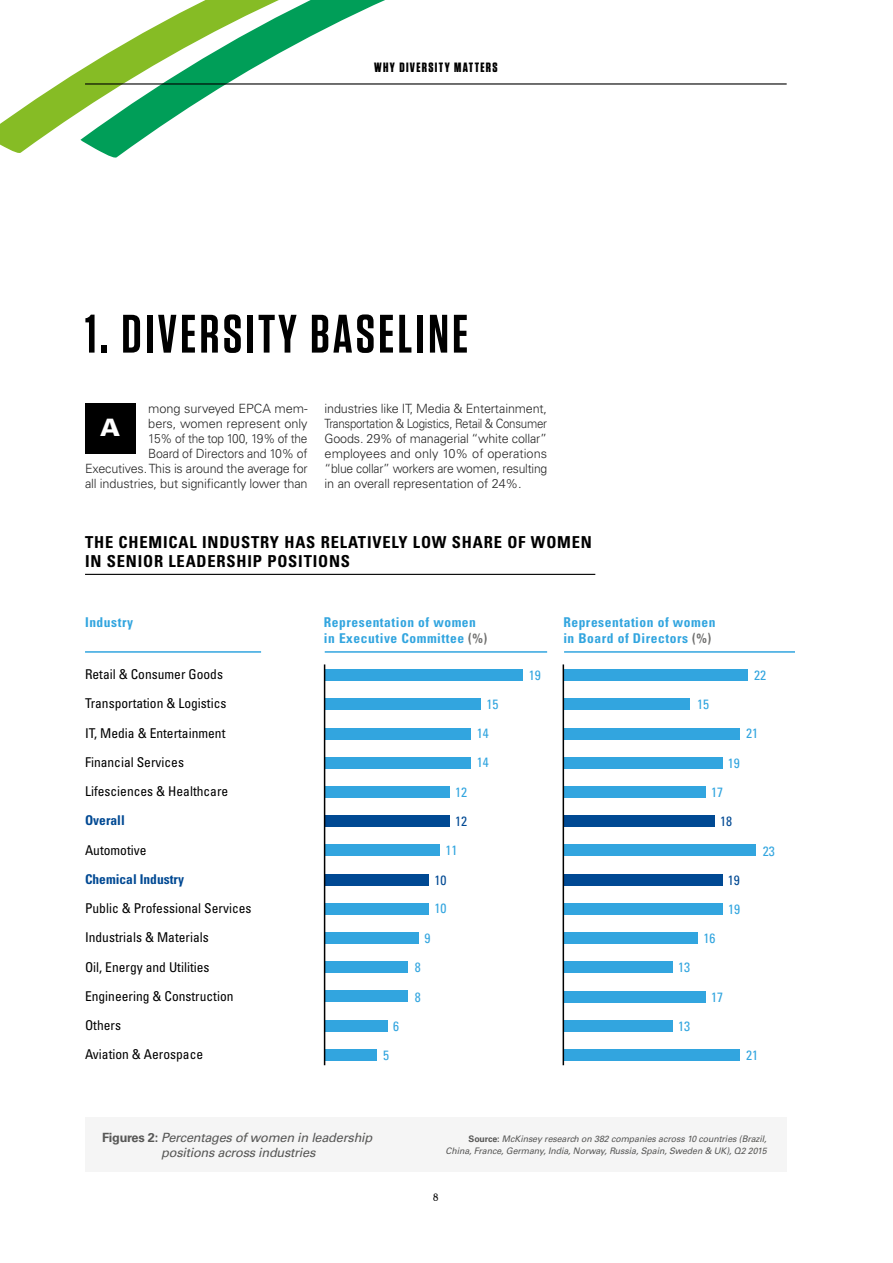
<style>
.page{position:relative;width:893px;height:1263px;background:#fff}
.page>*{position:absolute;margin:0;border:0;box-sizing:border-box;transform-origin:0 0}
.TITLE_-_1{font:600 54px "Tungsten";letter-spacing:.06em;color:#000}
.BODY{font:900 24px "Univers LT Std";color:#fff}
.INTERTITLE{font:700 condensed 16.5px/19.8px "Univers LT Std";letter-spacing:.05em;color:#000}
.t1{font:condensed 13.5px "Univers LT Std";color:#000}
.t2{font:700 condensed 13.5px/16.2px "Univers LT Std";letter-spacing:.04em;color:#32a5df}
.t3{font:condensed 13.5px "Univers LT Std";color:#32a5df}
.t4{font:700 condensed 13.5px "Univers LT Std";color:#004993}
.t5{font:700 13.5px "Tungsten";letter-spacing:.1em;color:#000}
.t6{font:condensed 13.5px "Univers LT Std";color:#004993}
.BODY-2{font:300 12.75px/15px "Univers LT Std";letter-spacing:-.01em;color:#272727;text-align:right}
.LEGENDE_FIGURE{font:italic 12.75px/15px "Univers LT Std";letter-spacing:-.02em;color:#575756;text-align:center}
.t7{font:10.5px "Cheltenham BT";color:#000}
.LEGENDE_FIGURE-2{font:italic 9px/12px "Univers LT Std";letter-spacing:-.01em;color:#575756;text-align:right}
.s1{color:#6f6f6e}
.s2{font-weight:700;font-style:normal}
</style>
<div class="page">
<svg style="left:0;top:0;width:787px;height:153px"></svg>
<hr style="left:85px;top:574px;width:510px;height:1px;background:#000">
<div style="left:85px;top:1118px;width:702px;height:54px;background:#f5f5f5"></div>
<div style="left:325px;top:669px;width:198px;height:12px;background:#32a5df"></div>
<div style="left:325px;top:699px;width:156px;height:11px;background:#32a5df"></div>
<div style="left:325px;top:728px;width:146px;height:11px;background:#32a5df"></div>
<div style="left:325px;top:757px;width:146px;height:11px;background:#32a5df"></div>
<div style="left:325px;top:786px;width:125px;height:11px;background:#32a5df"></div>
<div style="left:325px;top:816px;width:125px;height:11px;background:#004993"></div>
<div style="left:325px;top:845px;width:114px;height:11px;background:#32a5df"></div>
<div style="left:325px;top:874px;width:104px;height:11px;background:#004993"></div>
<div style="left:325px;top:903px;width:104px;height:11px;background:#32a5df"></div>
<div style="left:325px;top:932px;width:94px;height:11px;background:#32a5df"></div>
<div style="left:325px;top:962px;width:83px;height:11px;background:#32a5df"></div>
<div style="left:325px;top:991px;width:83px;height:11px;background:#32a5df"></div>
<div style="left:325px;top:1020px;width:62px;height:11px;background:#32a5df"></div>
<div style="left:325px;top:1049px;width:52px;height:11px;background:#32a5df"></div>
<div style="left:564px;top:670px;width:184px;height:11px;background:#32a5df"></div>
<div style="left:564px;top:699px;width:125px;height:11px;background:#32a5df"></div>
<div style="left:564px;top:728px;width:176px;height:11px;background:#32a5df"></div>
<div style="left:564px;top:757px;width:159px;height:11px;background:#32a5df"></div>
<div style="left:564px;top:786px;width:142px;height:11px;background:#32a5df"></div>
<div style="left:564px;top:816px;width:151px;height:11px;background:#004993"></div>
<div style="left:564px;top:845px;width:192px;height:11px;background:#32a5df"></div>
<div style="left:564px;top:874px;width:159px;height:11px;background:#004993"></div>
<div style="left:564px;top:903px;width:159px;height:11px;background:#32a5df"></div>
<div style="left:564px;top:932px;width:134px;height:12px;background:#32a5df"></div>
<div style="left:564px;top:962px;width:109px;height:11px;background:#32a5df"></div>
<div style="left:564px;top:991px;width:142px;height:11px;background:#32a5df"></div>
<div style="left:564px;top:1020px;width:109px;height:11px;background:#32a5df"></div>
<div style="left:564px;top:1049px;width:176px;height:11px;background:#32a5df"></div>
<hr style="left:85px;top:651px;width:176px;height:2px;background:#32a5df">
<hr style="left:325px;top:651px;width:222px;height:2px;background:#32a5df">
<hr style="left:564px;top:651px;width:231px;height:2px;background:#32a5df">
<hr style="left:324px;top:664px;width:1px;height:401px;background:#000">
<hr style="left:563px;top:664px;width:1px;height:401px;background:#000">
<div style="left:85px;top:404px;width:51px;height:50px;background:#000"></div>
<p class="t5" style="left:374px;top:61px;width:125px">WHY DIVERSITY MATTERS</p>
<p class="TITLE_-_1" style="left:85px;top:305px;width:385px">1. DIVERSITY BASELINE</p>
<p class="BODY-2" style="left:85px;top:401px;width:224px">mong surveyed EPCA mem-<br>bers, women represent only<br>15% of the top 100, 19% of the<br>Board of Directors and 10% of<br>Executives. This is around the average for all industries, but significantly lower than</p>
<p class="BODY-2" style="left:325px;top:401px;width:224px;text-align:justify">industries like IT, Media &amp; Entertainment, Transportation &amp; Logistics, Retail &amp; Consumer Goods. 29% of managerial “white collar” employees and only 10% of operations “blue collar” workers are women, resulting in an overall representation of 24%.</p>
<p class="BODY" style="left:100px;top:413px;width:21px">A</p>
<p class="INTERTITLE" style="left:85px;top:532px;width:508px">THE CHEMICAL INDUSTRY HAS RELATIVELY LOW SHARE OF WOMEN<br>IN SENIOR LEADERSHIP POSITIONS</p>
<p class="t2" style="left:85px;top:614px;width:50px">Industry</p>
<p class="t2" style="left:324px;top:614px;width:165px">Representation of women in Executive Committee <span class="s1">(%)</span></p>
<p class="t2" style="left:563px;top:614px;width:154px">Representation of women in Board of Directors <span class="s1">(%)</span></p>
<p class="t1" style="left:85px;top:666px;width:139px">Retail &amp; Consumer Goods</p>
<p class="t1" style="left:85px;top:695px;width:143px">Transportation &amp; Logistics</p>
<p class="t1" style="left:85px;top:724px;width:142px">IT, Media &amp; Entertainment</p>
<p class="t1" style="left:85px;top:753px;width:100px">Financial Services</p>
<p class="t1" style="left:85px;top:783px;width:145px">Lifesciences &amp; Healthcare</p>
<p class="t4" style="left:85px;top:812px;width:41px">Overall</p>
<p class="t1" style="left:85px;top:841px;width:63px">Automotive</p>
<p class="t4" style="left:85px;top:871px;width:100px">Chemical Industry</p>
<p class="t1" style="left:85px;top:900px;width:168px">Public &amp; Professional Services</p>
<p class="t1" style="left:85px;top:929px;width:125px">Industrials &amp; Materials</p>
<p class="t1" style="left:85px;top:958px;width:126px">Oil, Energy and Utilities</p>
<p class="t1" style="left:85px;top:987px;width:150px">Engineering &amp; Construction</p>
<p class="t1" style="left:85px;top:1017px;width:37px">Others</p>
<p class="t1" style="left:85px;top:1046px;width:120px">Aviation &amp; Aerospace</p>
<p class="t3" style="left:393px;top:1017px;width:7px">6</p>
<p class="t3" style="left:383px;top:1046px;width:7px">5</p>
<p class="t3" style="left:455px;top:783px;width:13px">12</p>
<p class="t6" style="left:455px;top:813px;width:13px">12</p>
<p class="t3" style="left:445px;top:842px;width:13px">11</p>
<p class="t6" style="left:435px;top:871px;width:13px">10</p>
<p class="t3" style="left:434px;top:900px;width:13px">10</p>
<p class="t3" style="left:425px;top:929px;width:7px">9</p>
<p class="t3" style="left:415px;top:959px;width:7px">8</p>
<p class="t3" style="left:415px;top:988px;width:7px">8</p>
<p class="t3" style="left:486px;top:696px;width:13px">15</p>
<p class="t3" style="left:477px;top:725px;width:13px">14</p>
<p class="t3" style="left:477px;top:754px;width:13px">14</p>
<p class="t3" style="left:529px;top:667px;width:13px">19</p>
<p class="t3" style="left:678px;top:959px;width:13px">13</p>
<p class="t3" style="left:678px;top:1018px;width:13px">13</p>
<p class="t3" style="left:697px;top:696px;width:13px">15</p>
<p class="t3" style="left:754px;top:667px;width:13px">22</p>
<p class="t3" style="left:746px;top:725px;width:13px">21</p>
<p class="t3" style="left:728px;top:754px;width:13px">19</p>
<p class="t3" style="left:711px;top:783px;width:13px">17</p>
<p class="t6" style="left:720px;top:813px;width:13px">18</p>
<p class="t3" style="left:703px;top:929px;width:13px">16</p>
<p class="t6" style="left:728px;top:872px;width:13px">19</p>
<p class="t3" style="left:728px;top:900px;width:13px">19</p>
<p class="t3" style="left:711px;top:988px;width:13px">17</p>
<p class="t3" style="left:763px;top:842px;width:13px">23</p>
<p class="t3" style="left:746px;top:1047px;width:13px">21</p>
<p class="LEGENDE_FIGURE" style="left:102px;top:1130px;width:272px"><span class="s2">Figures 2:</span> Percentages of women in leadership positions across industries</p>
<p class="LEGENDE_FIGURE-2" style="left:446px;top:1133px;width:322px"><span class="s2">Source:</span> McKinsey research on 382 companies across 10 countries (Brazil,<br>China, France, Germany, India, Norway, Russia, Spain, Sweden &amp; UK), Q2 2015</p>
<p class="t7" style="left:433px;top:1190px;width:7px">8</p>
</div>
